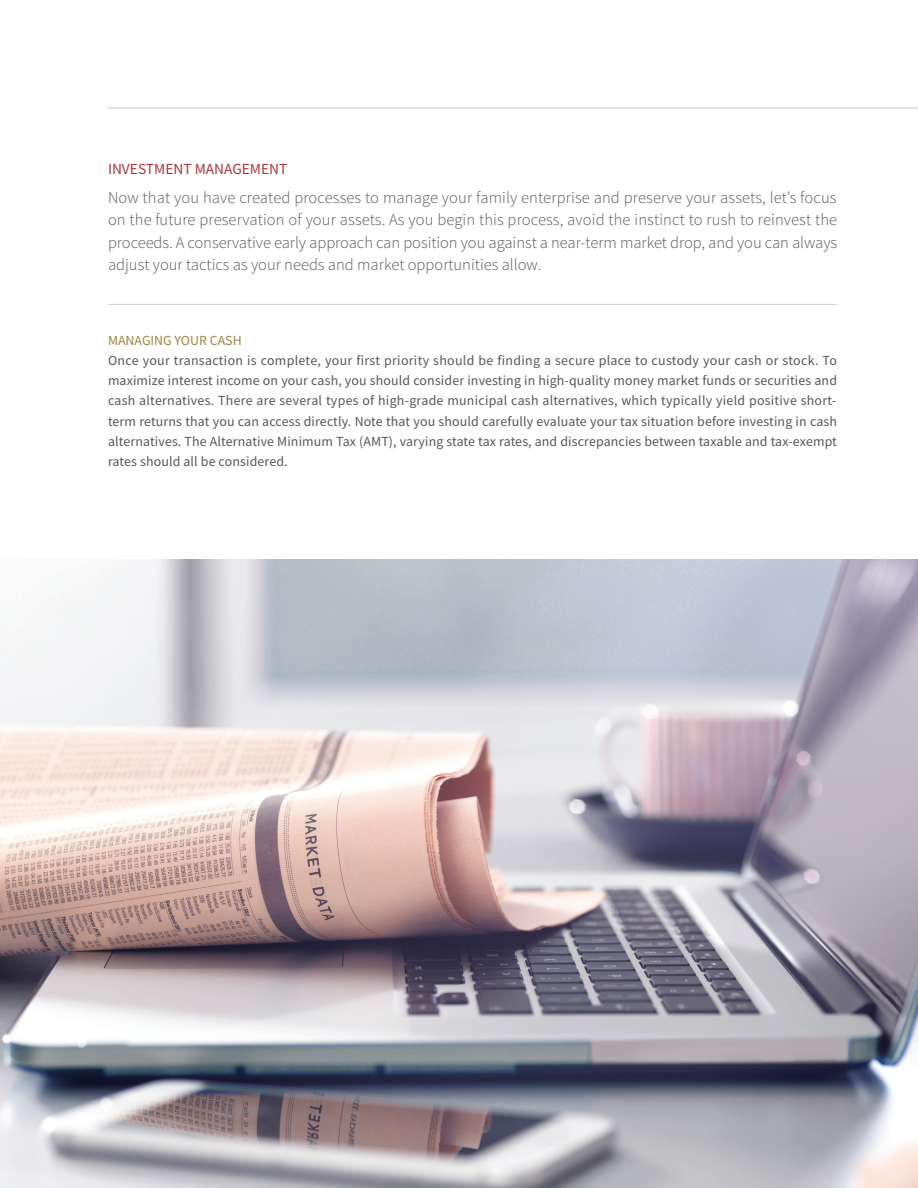
<style>
.page{position:relative;width:918px;height:1188px;background:#fff}
.page>*{position:absolute;margin:0;border:0;box-sizing:border-box;transform-origin:0 0}
.Body_Copy{font:300 16.5px/22.5px "Source Sans Pro";color:#54575a;text-align:justify}
.First_Tier_Subhead{font:15.3px "Source Sans Pro";color:#ab3439}
.Body_Copy-2{font:13.8px/20.2px "Source Sans Pro";letter-spacing:.01em;color:#54575a;text-align:justify}
.Second_Tier_Subhead{font:13.8px "Source Sans Pro";color:#9f8344}
</style>
<div class="page">
<hr style="left:108px;top:107px;width:810px;height:1px;background:#c7c8ca">
<hr style="left:108px;top:304px;width:729px;height:1px;background:#d3d2d3">
<img style="left:0;top:559px;width:918px;height:629px">
<p class="First_Tier_Subhead" style="left:108px;top:159px;width:181px">INVESTMENT MANAGEMENT</p>
<p class="Body_Copy" style="left:108px;top:186px;width:731px">Now that you have created processes to manage your family enterprise and preserve your assets, let’s focus on the future preservation of your assets. As you begin this process, avoid the instinct to rush to reinvest the proceeds. A conservative early approach can position you against a near-term market drop, and you can always adjust your tactics as your needs and market opportunities allow.</p>
<p class="Second_Tier_Subhead" style="left:108px;top:331px;width:135px">MANAGING YOUR CASH</p>
<p class="Body_Copy-2" style="left:108px;top:350px;width:731px">Once your transaction is complete, your first priority should be finding a secure place to custody your cash or stock. To maximize interest income on your cash, you should consider investing in high-quality money market funds or securities and cash alternatives. There are several types of high-grade municipal cash alternatives, which typically yield positive short&shy;term returns that you can access directly. Note that you should carefully evaluate your tax situation before investing in cash alternatives. The Alternative Minimum Tax (AMT), varying state tax rates, and discrepancies between taxable and tax-exempt rates should all be considered.</p>
</div>
